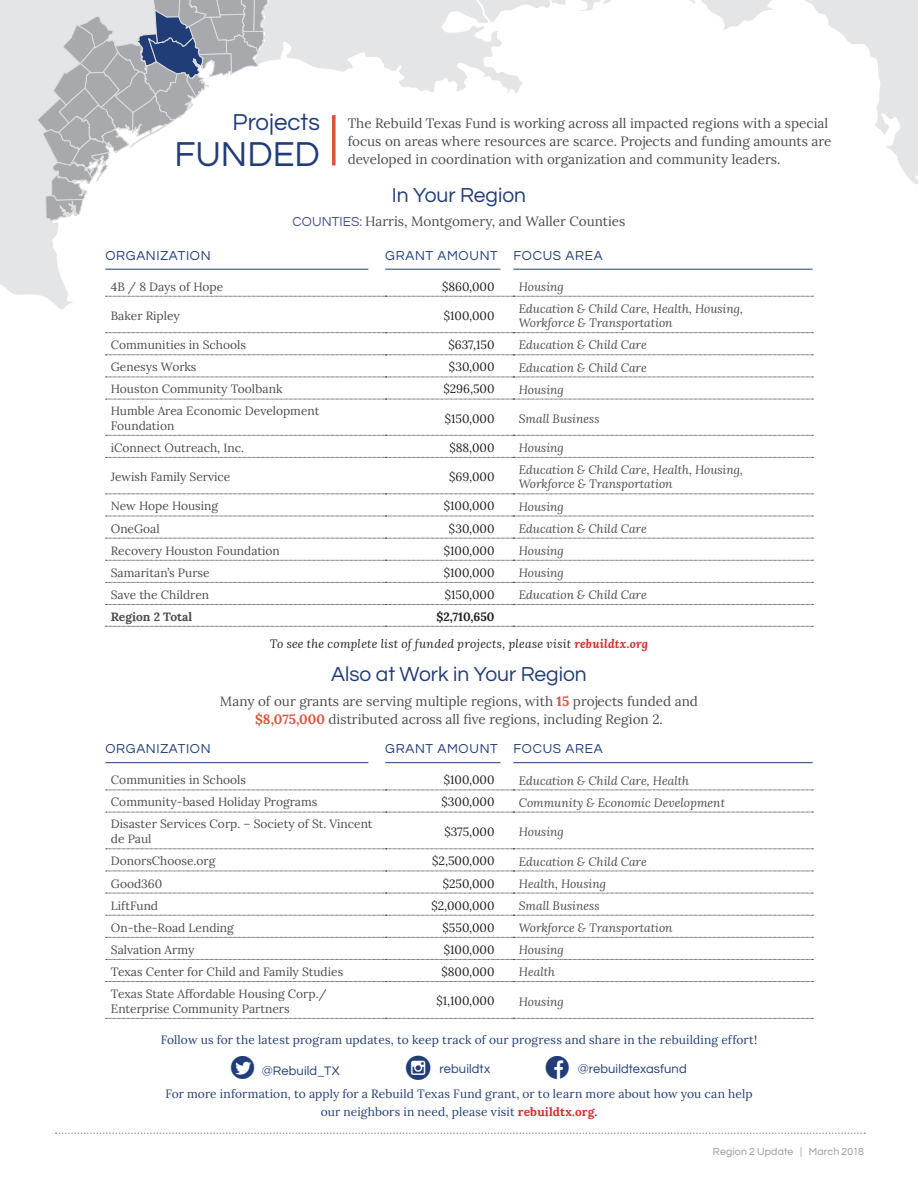
<style>
.page{position:relative;width:918px;height:1188px;background:#fff}
.page>*{position:absolute;margin:0;border:0;box-sizing:border-box;transform-origin:0 0}
.H1-2{font:36px "Questrial";color:#213d78}
.intro_copy{font:24.3px "SS Social Circle";color:#213d78}
.t1{font:24px "Questrial";color:#213d78}
.intro_copy-2{font:23.1px "SS Social Circle";color:#213d78}
.t2{font:21px "Questrial";color:#213d78}
.infographic{font:13.5px/18px "Lora";color:#4b4c4d;text-align:center}
.Sponsor_Level{font:13.5px "Questrial";letter-spacing:.05em;color:#213d78}
.intro_copy-3{font:12.75px "Questrial";letter-spacing:.01em;color:#213d78}
.body{font:12px/15px "Lora";color:#4b4c4d}
.body-2{font:italic 12px/14.4px "Lora";color:#4b4c4d}
.intro_copy-4{font:12px/18px "Lora";letter-spacing:.01em;color:#213d78;text-align:center}
.body-3{font:12px "Lora";color:#231f20}
.intro_copy-5{font:italic 12px "Lora";letter-spacing:.02em;color:#231f20}
.body-4{font:700 12px "Lora";color:#4b4c4d}
.body-5{font:700 12px "Lora";color:#231f20}
.infographic-2{font:10.5px "Questrial";letter-spacing:.015em;color:#939598}
.s1{font-family:"Questrial";color:#405085}
.s2{font-weight:700;color:#d82c29}
.s3{font-weight:700;color:#de533c}
.s4{font-weight:700}
</style>
<div class="page">
<svg style="left:0;top:0;width:273px;height:310px"></svg>
<svg style="left:590px;top:0;width:328px;height:269px"></svg>
<svg style="left:37px;top:0;width:694px;height:222px"></svg>
<svg style="left:56px;top:1132px;width:809px;height:2px"></svg>
<svg style="left:106px;top:296px;width:707px;height:1px"></svg>
<svg style="left:106px;top:332px;width:707px;height:1px"></svg>
<svg style="left:106px;top:355px;width:707px;height:1px"></svg>
<svg style="left:106px;top:377px;width:707px;height:1px"></svg>
<svg style="left:106px;top:399px;width:707px;height:1px"></svg>
<svg style="left:106px;top:435px;width:707px;height:1px"></svg>
<svg style="left:106px;top:457px;width:707px;height:1px"></svg>
<svg style="left:106px;top:494px;width:707px;height:1px"></svg>
<svg style="left:106px;top:516px;width:707px;height:1px"></svg>
<svg style="left:106px;top:538px;width:707px;height:1px"></svg>
<svg style="left:106px;top:560px;width:707px;height:1px"></svg>
<svg style="left:106px;top:582px;width:707px;height:1px"></svg>
<svg style="left:106px;top:604px;width:707px;height:1px"></svg>
<svg style="left:106px;top:626px;width:707px;height:1px"></svg>
<hr style="left:513px;top:269px;width:300px;height:1px;background:#213d78">
<hr style="left:105px;top:269px;width:263px;height:1px;background:#213d78">
<hr style="left:385px;top:269px;width:115px;height:1px;background:#213d78">
<svg style="left:332px;top:115px;width:4px;height:50px"></svg>
<hr style="left:513px;top:762px;width:300px;height:1px;background:#213d78">
<hr style="left:385px;top:762px;width:115px;height:1px;background:#213d78">
<hr style="left:105px;top:762px;width:263px;height:1px;background:#213d78">
<svg style="left:106px;top:790px;width:707px;height:1px"></svg>
<svg style="left:106px;top:812px;width:707px;height:1px"></svg>
<svg style="left:106px;top:849px;width:707px;height:1px"></svg>
<svg style="left:106px;top:871px;width:707px;height:1px"></svg>
<svg style="left:106px;top:893px;width:707px;height:1px"></svg>
<svg style="left:106px;top:915px;width:707px;height:1px"></svg>
<svg style="left:106px;top:937px;width:707px;height:1px"></svg>
<svg style="left:106px;top:959px;width:707px;height:1px"></svg>
<svg style="left:106px;top:981px;width:707px;height:1px"></svg>
<svg style="left:106px;top:1018px;width:707px;height:1px"></svg>
<h1 class="t1" style="left:233px;top:111px;width:89px">Projects</h1>
<p class="H1-2" style="left:174px;top:137px;width:147px">FUNDED</p>
<p class="infographic" style="left:348px;top:114px;width:485px;text-align:left">The Rebuild Texas Fund is working across all impacted regions with a special focus on areas where resources are scarce. Projects and funding amounts are developed in coordination with organization and community leaders.</p>
<h1 class="t2" style="left:392px;top:185px;width:136px">In Your Region</h1>
<p class="infographic" style="left:292px;top:212px;width:335px"><span class="s1">COUNTIES:</span> Harris, Montgomery, and Waller Counties</p>
<p class="Sponsor_Level" style="left:105px;top:249px;width:107px">ORGANIZATION</p>
<p class="Sponsor_Level" style="left:385px;top:249px;width:114px">GRANT AMOUNT</p>
<p class="Sponsor_Level" style="left:513px;top:249px;width:91px">FOCUS AREA</p>
<p class="body" style="left:111px;top:278px;width:114px">4B / 8 Days of Hope</p>
<p class="body-3" style="left:442px;top:277px;width:54px">$860,000</p>
<p class="body-2" style="left:519px;top:279px;width:47px">Housing</p>
<p class="body" style="left:111px;top:307px;width:70px">Baker Ripley</p>
<p class="body-3" style="left:444px;top:307px;width:52px">$100,000</p>
<p class="body-2" style="left:519px;top:301px;width:226px">Education &amp; Child Care, Health, Housing,<br>Workforce &amp; Transportation</p>
<p class="body" style="left:111px;top:337px;width:137px">Communities in Schools</p>
<p class="body-3" style="left:448px;top:336px;width:48px">$637,150</p>
<p class="body-2" style="left:519px;top:338px;width:130px">Education &amp; Child Care</p>
<p class="body" style="left:111px;top:359px;width:87px">Genesys Works</p>
<p class="body-3" style="left:449px;top:358px;width:47px">$30,000</p>
<p class="body-2" style="left:519px;top:360px;width:130px">Education &amp; Child Care</p>
<p class="body" style="left:111px;top:381px;width:173px">Houston Community Toolbank</p>
<p class="body-3" style="left:443px;top:380px;width:53px">$296,500</p>
<p class="body-2" style="left:519px;top:382px;width:47px">Housing</p>
<p class="body" style="left:111px;top:403px;width:210px;line-height:14.4px">Humble Area Economic Development<br>Foundation</p>
<p class="body-3" style="left:445px;top:409px;width:51px">$150,000</p>
<p class="body-2" style="left:519px;top:411px;width:82px">Small Business</p>
<p class="body" style="left:111px;top:439px;width:135px">iConnect Outreach, Inc.</p>
<p class="body-3" style="left:449px;top:438px;width:47px">$88,000</p>
<p class="body-2" style="left:519px;top:440px;width:47px">Housing</p>
<p class="body" style="left:111px;top:469px;width:121px">Jewish Family Service</p>
<p class="body-3" style="left:449px;top:468px;width:47px">$69,000</p>
<p class="body-2" style="left:519px;top:462px;width:226px">Education &amp; Child Care, Health, Housing,<br>Workforce &amp; Transportation</p>
<p class="body" style="left:111px;top:498px;width:109px">New Hope Housing</p>
<p class="body-3" style="left:444px;top:497px;width:52px">$100,000</p>
<p class="body-2" style="left:519px;top:499px;width:47px">Housing</p>
<p class="body" style="left:111px;top:520px;width:50px">OneGoal</p>
<p class="body-3" style="left:449px;top:519px;width:47px">$30,000</p>
<p class="body-2" style="left:519px;top:521px;width:130px">Education &amp; Child Care</p>
<p class="body" style="left:111px;top:542px;width:170px">Recovery Houston Foundation</p>
<p class="body-3" style="left:444px;top:541px;width:52px">$100,000</p>
<p class="body-2" style="left:519px;top:543px;width:47px">Housing</p>
<p class="body" style="left:111px;top:564px;width:100px">Samaritan’s Purse</p>
<p class="body-3" style="left:444px;top:563px;width:52px">$100,000</p>
<p class="body-2" style="left:519px;top:565px;width:47px">Housing</p>
<p class="body" style="left:111px;top:586px;width:100px">Save the Children</p>
<p class="body-3" style="left:445px;top:586px;width:51px">$150,000</p>
<p class="body-2" style="left:519px;top:587px;width:130px">Education &amp; Child Care</p>
<p class="body-4" style="left:111px;top:606px;width:83px">Region 2 Total</p>
<p class="body-5" style="left:436px;top:606px;width:60px">$2,710,650</p>
<p class="intro_copy-5" style="left:270px;top:636px;width:380px">To see the complete list of funded projects, please visit <span class="s2">rebuildtx.org</span></p>
<h1 class="t2" style="left:331px;top:664px;width:257px">Also at Work in Your Region</h1>
<p class="infographic" style="left:220px;top:691px;width:480px">Many of our grants are serving multiple regions, with <span class="s3">15</span> projects funded and <span class="s3">$8,075,000</span> distributed across all five regions, including Region 2.</p>
<p class="Sponsor_Level" style="left:105px;top:742px;width:107px">ORGANIZATION</p>
<p class="Sponsor_Level" style="left:385px;top:742px;width:114px">GRANT AMOUNT</p>
<p class="Sponsor_Level" style="left:513px;top:742px;width:91px">FOCUS AREA</p>
<p class="body" style="left:111px;top:772px;width:137px">Communities in Schools</p>
<p class="body-3" style="left:444px;top:771px;width:52px">$100,000</p>
<p class="body-2" style="left:519px;top:773px;width:172px">Education &amp; Child Care, Health</p>
<p class="body" style="left:111px;top:794px;width:208px">Community-based Holiday Programs</p>
<p class="body-3" style="left:442px;top:793px;width:54px">$300,000</p>
<p class="body-2" style="left:519px;top:795px;width:208px">Community &amp; Economic Development</p>
<p class="body" style="left:111px;top:816px;width:263px">Disaster Services Corp. – Society of St. Vincent de Paul</p>
<p class="body-3" style="left:444px;top:823px;width:52px">$375,000</p>
<p class="body-2" style="left:519px;top:824px;width:47px">Housing</p>
<p class="body" style="left:111px;top:853px;width:106px">DonorsChoose.org</p>
<p class="body-3" style="left:432px;top:852px;width:64px">$2,500,000</p>
<p class="body-2" style="left:519px;top:854px;width:130px">Education &amp; Child Care</p>
<p class="body" style="left:111px;top:875px;width:53px">Good360</p>
<p class="body-3" style="left:443px;top:874px;width:53px">$250,000</p>
<p class="body-2" style="left:519px;top:876px;width:89px">Health, Housing</p>
<p class="body" style="left:111px;top:897px;width:49px">LiftFund</p>
<p class="body-3" style="left:431px;top:896px;width:65px">$2,000,000</p>
<p class="body-2" style="left:519px;top:898px;width:82px">Small Business</p>
<p class="body" style="left:111px;top:919px;width:124px">On-the-Road Lending</p>
<p class="body-3" style="left:443px;top:918px;width:53px">$550,000</p>
<p class="body-2" style="left:519px;top:920px;width:155px">Workforce &amp; Transportation</p>
<p class="body" style="left:111px;top:941px;width:85px">Salvation Army</p>
<p class="body-3" style="left:444px;top:940px;width:52px">$100,000</p>
<p class="body-2" style="left:519px;top:942px;width:47px">Housing</p>
<p class="body" style="left:111px;top:963px;width:234px">Texas Center for Child and Family Studies</p>
<p class="body-3" style="left:441px;top:963px;width:55px">$800,000</p>
<p class="body-2" style="left:519px;top:964px;width:38px">Health</p>
<p class="body" style="left:111px;top:985px;width:217px">Texas State Affordable Housing Corp./<br>Enterprise Community Partners</p>
<p class="body-3" style="left:436px;top:992px;width:60px">$1,100,000</p>
<p class="body-2" style="left:519px;top:994px;width:47px">Housing</p>
<p class="intro_copy-4" style="left:161px;top:1030px;width:598px">Follow us for the latest program updates, to keep track of our progress and share in the rebuilding effort!</p>
<p class="intro_copy-2" style="left:231px;top:1056px;width:25px">TWITTER</p>
<p class="intro_copy-3" style="left:262px;top:1064px;width:79px">@Rebuild_TX</p>
<p class="intro_copy" style="left:406px;top:1056px;width:26px">INSTAGRAM</p>
<p class="intro_copy-3" style="left:440px;top:1063px;width:52px">rebuildtx</p>
<p class="intro_copy-2" style="left:546px;top:1056px;width:25px">FACEBOOK</p>
<p class="intro_copy-3" style="left:578px;top:1063px;width:110px">@rebuildtexasfund</p>
<p class="intro_copy-4" style="left:165px;top:1084px;width:589px">For more information, to apply for a Rebuild Texas Fund grant, or to learn more about how you can help our neighbors in need, please visit <span class="s2">rebuildtx.org</span><span class="s4">.</span></p>
<p class="infographic-2" style="left:713px;top:1146px;width:153px">Region 2 Update | March 2018</p>
</div>
